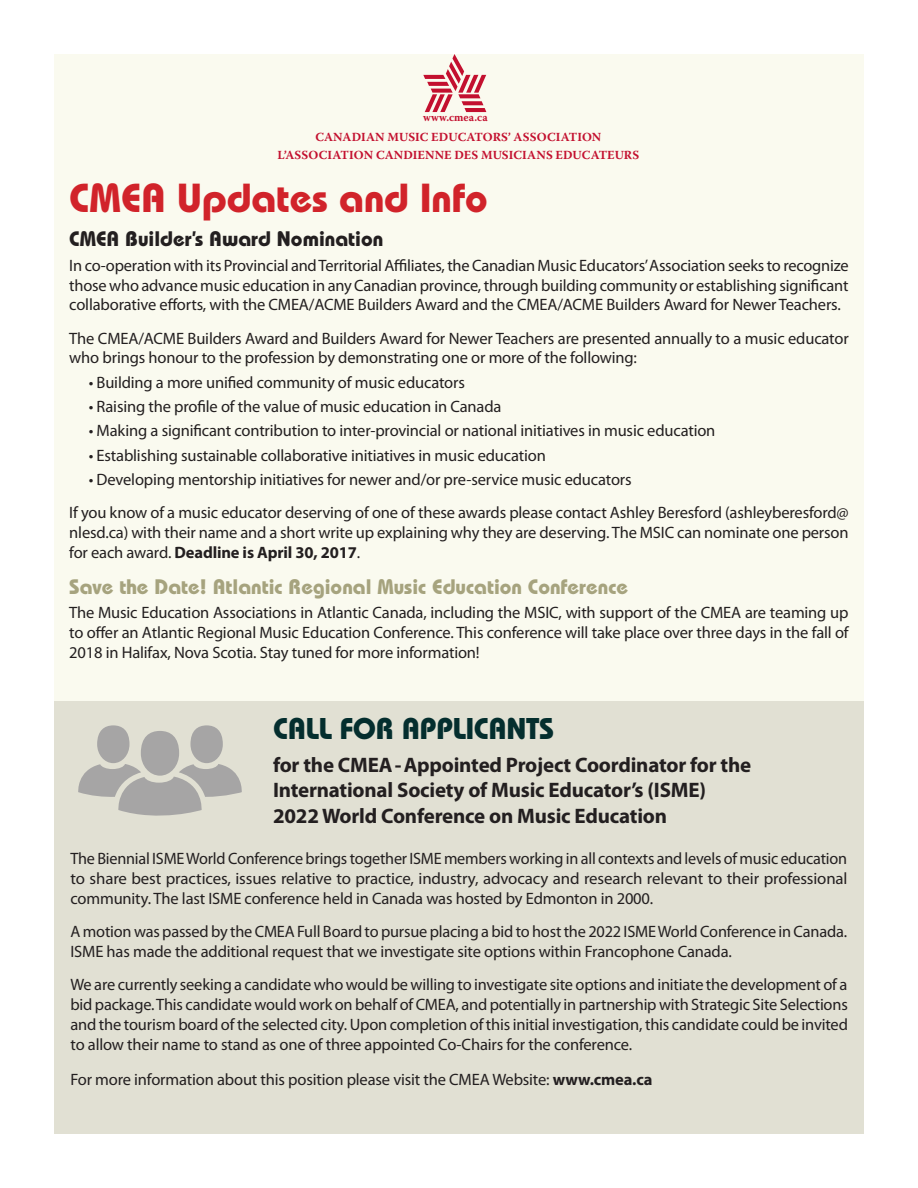
<style>
.page{position:relative;width:918px;height:1188px;background:#fff}
.page>*{position:absolute;margin:0;border:0;box-sizing:border-box;transform-origin:0 0}
.t1{font:700 40.5px "Bauhaus Std";color:#d1232a}
.t2{font:700 30px "Bauhaus Std";letter-spacing:-.01em;color:#042e2e}
.t3{font:700 21px/25.5px "Myriad Pro";letter-spacing:-.01em;color:#231f20}
.t4{font:700 21px "Bauhaus Std";color:#a6a37e}
.t5{font:700 21px "Bauhaus Std";color:#231f20}
.t6{font:16.5px/19.8px "Myriad Pro";letter-spacing:-.01em;color:#231f20;text-align:justify}
.t7{font:700 12.3px/18.5px "Warnock Pro";letter-spacing:.005em;color:#c3102f;text-align:center}
.t8{font:700 11.25px "Warnock Pro";letter-spacing:.01em;color:#c3102f;scale:.95 1}
.s1{font-weight:700}
</style>
<div class="page">
<div style="left:54px;top:54px;width:810px;height:1080px;background:#fafaef"></div>
<div style="left:54px;top:701px;width:810px;height:433px;background:#e1e0d3"></div>
<div style="left:141px;top:731px;width:38px;height:45px;background:#a6a5a5;border-radius:50%"></div>
<div style="left:190px;top:725px;width:33px;height:38px;background:#a6a5a5;border-radius:50%"></div>
<svg style="left:78px;top:764px;width:164px;height:52px"></svg>
<div style="left:97px;top:725px;width:33px;height:38px;background:#a6a5a5;border-radius:50%"></div>
<svg style="left:423px;top:54px;width:63px;height:58px"></svg>
<p class="t8" style="left:423px;top:110px;width:69px">www.cmea.ca</p>
<p class="t7" style="left:278px;top:127px;width:363px">CANADIAN MUSIC EDUCATORS’ ASSOCIATION<br>L’ASSOCIATION CANDIENNE DES MUSICIANS EDUCATEURS</p>
<h1 class="t1" style="left:69px;top:173px;width:420px">CMEA Updates and Info</h1>
<p class="t5" style="left:69px;top:226px;width:315px">CMEA Builder’s Award Nomination</p>
<p class="t6" style="left:69px;top:256px;width:781px">In co-operation with its Provincial and Territorial Affiliates, the Canadian Music Educators’ Association seeks to recognize those who advance music education in any Canadian province, through building community or establishing significant collaborative efforts, with the CMEA/ACME Builders Award and the CMEA/ACME Builders Award for Newer Teachers.</p>
<p class="t6" style="left:69px;top:329px;width:781px">The CMEA/ACME Builders Award and Builders Award for Newer Teachers are presented annually to a music educator who brings honour to the profession by demonstrating one or more of the following:</p>
<p class="t6" style="left:89px;top:373px;width:378px">• Building a more unified community of music educators</p>
<p class="t6" style="left:89px;top:397px;width:414px">• Raising the profile of the value of music education in Canada</p>
<p class="t6" style="left:89px;top:421px;width:628px">• Making a significant contribution to inter-provincial or national initiatives in music education</p>
<p class="t6" style="left:89px;top:446px;width:459px">• Establishing sustainable collaborative initiatives in music education</p>
<p class="t6" style="left:69px;top:463px;width:781px;line-height:33.3px;text-indent:20px">• Developing mentorship initiatives for newer and/or pre-service music educators<br>If you know of a music educator deserving of one of these awards please contact Ashley Beresford (ashleyberesford@</p>
<p class="t6" style="left:69px;top:523px;width:781px">nlesd.ca) with their name and a short write up explaining why they are deserving. The MSIC can nominate one person for each award. <span class="s1">Deadline is April 30, 2017</span>.</p>
<p class="t4" style="left:69px;top:574px;width:560px">Save the Date! Atlantic Regional Music Education Conference</p>
<p class="t6" style="left:69px;top:603px;width:781px">The Music Education Associations in Atlantic Canada, including the MSIC, with support of the CMEA are teaming up to offer an Atlantic Regional Music Education Conference. This conference will take place over three days in the fall of 2018 in Halifax, Nova Scotia. Stay tuned for more information!</p>
<h2 class="t2" style="left:273px;top:710px;width:283px">CALL FOR APPLICANTS</h2>
<p class="t3" style="left:273px;top:752px;width:480px">for the CMEA-Appointed Project Coordinator for the<br>International Society of Music Educator’s (ISME)<br>2022 World Conference on Music Education</p>
<p class="t6" style="left:70px;top:849px;width:779px">The Biennial ISME World Conference brings together ISME members working in all contexts and levels of music education to share best practices, issues relative to practice, industry, advocacy and research relevant to their professional community. The last ISME conference held in Canada was hosted by Edmonton in 2000.</p>
<p class="t6" style="left:70px;top:922px;width:778px">A motion was passed by the CMEA Full Board to pursue placing a bid to host the 2022 ISME World Conference in Canada.<br>ISME has made the additional request that we investigate site options within Francophone Canada.</p>
<p class="t6" style="left:70px;top:975px;width:779px">We are currently seeking a candidate who would be willing to investigate site options and initiate the development of a bid package. This candidate would work on behalf of CMEA, and potentially in partnership with Strategic Site Selections and the tourism board of the selected city. Upon completion of this initial investigation, this candidate could be invited to allow their name to stand as one of three appointed Co-Chairs for the conference.</p>
<p class="t6" style="left:70px;top:1070px;width:583px">For more information about this position please visit the CMEA Website: <span class="s1">www.cmea.ca</span></p>
</div>
